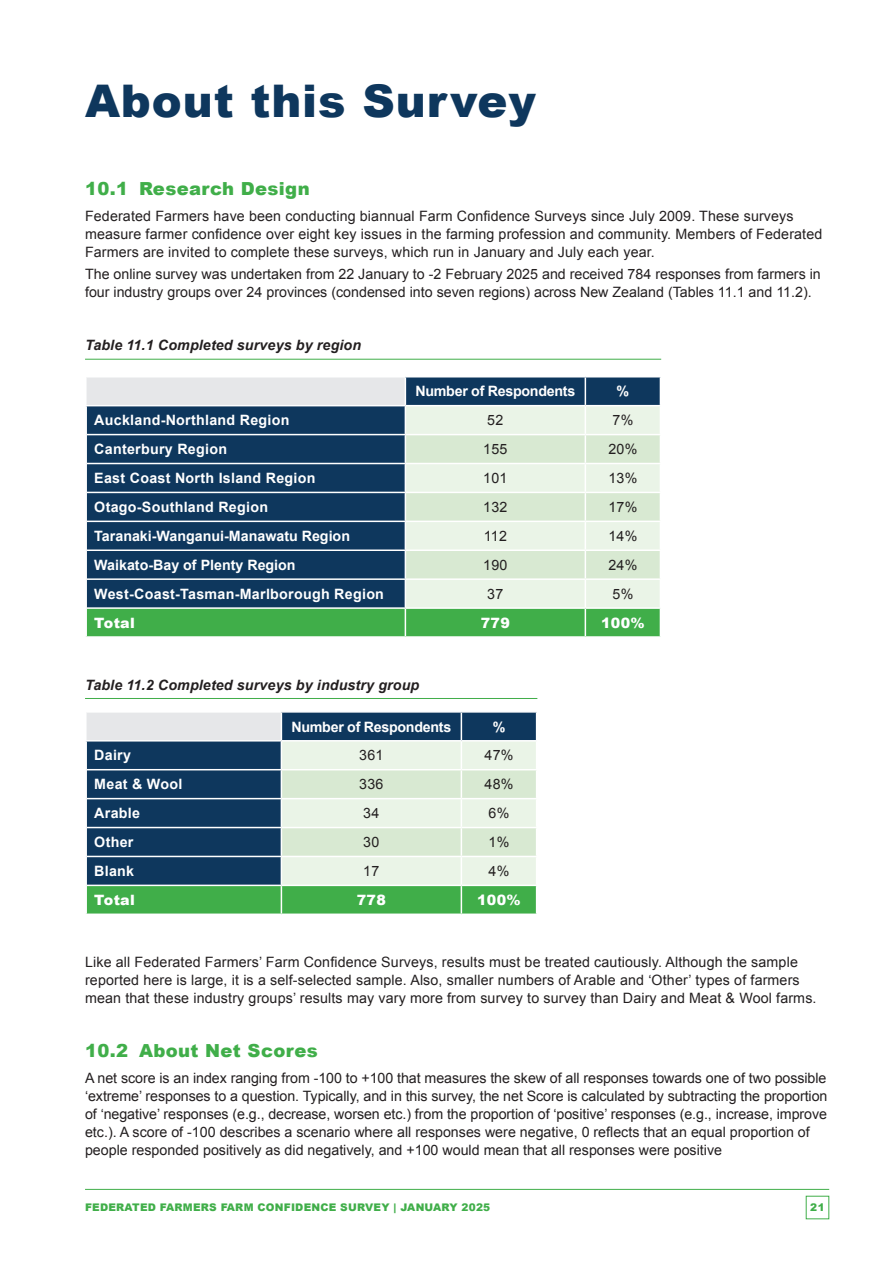
<style>
.page{position:relative;width:893px;height:1263px;background:#fff}
.page>*{position:absolute;margin:0;border:0;box-sizing:border-box;transform-origin:0 0}
.Heading{font:900 45px "Arial";letter-spacing:.02em;color:#0e375d}
.Paragraph_Heading{font:900 18px "Arial";letter-spacing:.02em;color:#40ae49}
.Bullet_Points{font:14.25px/18px "Arial";color:#231f20}
.t1{font:700 14.25px "Arial";letter-spacing:.02em;color:#fff}
.Table_Introduction_Underlined{font:italic 700 14.25px "Arial";letter-spacing:.01em;color:#231f20}
.t2{font:700 14.25px "Arial";color:#fff}
.t3{font:700 14.25px "Arial";letter-spacing:-.02em;color:#fff}
.t4{font:900 14.25px "Arial";letter-spacing:.02em;color:#fff}
.t5{font:900 10.5px "Arial";letter-spacing:.02em;color:#40ae49}
</style>
<div class="page">
<div style="left:806px;top:1196px;width:23px;height:23px;border:1px solid #40ae49"></div>
<hr style="left:85px;top:1189px;width:744px;height:1px;background:#40ae49">
<svg style="left:86px;top:377px;width:575px;height:260px;background:#729596"></svg>
<svg style="left:86px;top:713px;width:451px;height:201px;background:#83a59f"></svg>
<hr style="left:85px;top:359px;width:576px;height:1px;background:#40ae49">
<hr style="left:85px;top:698px;width:452px;height:1px;background:#40ae49">
<p class="Heading" style="left:85px;top:69px;width:452px">About this Survey</p>
<p class="Paragraph_Heading" style="left:85px;top:175px;width:226px">10.1 Research Design</p>
<p class="Bullet_Points" style="left:85px;top:207px;width:739px">Federated Farmers have been conducting biannual Farm Confidence Surveys since July 2009. These surveys measure farmer confidence over eight key issues in the farming profession and community. Members of Federated<br>Farmers are invited to complete these surveys, which run in January and July each year.</p>
<p class="Bullet_Points" style="left:85px;top:266px;width:737px">The online survey was undertaken from 22 January to -2 February 2025 and received 784 responses from farmers in four industry groups over 24 provinces (condensed into seven regions) across New Zealand (Tables 11.1 and 11.2).</p>
<p class="Table_Introduction_Underlined" style="left:85px;top:336px;width:278px">Table 11.1 Completed surveys by region</p>
<p class="t3" style="left:415px;top:382px;width:161px">Number of Respondents</p>
<p class="t1" style="left:617px;top:382px;width:14px">%</p>
<p class="t1" style="left:94px;top:411px;width:197px">Auckland-Northland Region</p>
<p class="Bullet_Points" style="left:487px;top:411px;width:18px">52</p>
<p class="Bullet_Points" style="left:612px;top:411px;width:22px">7%</p>
<p class="t1" style="left:94px;top:440px;width:134px">Canterbury Region</p>
<p class="Bullet_Points" style="left:483px;top:440px;width:26px">155</p>
<p class="Bullet_Points" style="left:608px;top:440px;width:31px">20%</p>
<p class="t1" style="left:94px;top:469px;width:223px">East Coast North Island Region</p>
<p class="Bullet_Points" style="left:483px;top:469px;width:26px">101</p>
<p class="Bullet_Points" style="left:608px;top:469px;width:31px">13%</p>
<p class="t1" style="left:94px;top:498px;width:175px">Otago-Southland Region</p>
<p class="Bullet_Points" style="left:483px;top:498px;width:26px">132</p>
<p class="Bullet_Points" style="left:608px;top:498px;width:31px">17%</p>
<p class="t2" style="left:94px;top:527px;width:257px">Taranaki-Wanganui-Manawatu Region</p>
<p class="Bullet_Points" style="left:484px;top:527px;width:25px">112</p>
<p class="Bullet_Points" style="left:608px;top:527px;width:31px">14%</p>
<p class="t2" style="left:94px;top:555px;width:203px">Waikato-Bay of Plenty Region</p>
<p class="Bullet_Points" style="left:483px;top:556px;width:26px">190</p>
<p class="Bullet_Points" style="left:608px;top:556px;width:31px">24%</p>
<p class="t1" style="left:94px;top:584px;width:291px">West-Coast-Tasman-Marlborough Region</p>
<p class="Bullet_Points" style="left:487px;top:585px;width:18px">37</p>
<p class="Bullet_Points" style="left:612px;top:585px;width:22px">5%</p>
<p class="t4" style="left:94px;top:612px;width:42px">Total</p>
<p class="t4" style="left:481px;top:612px;width:31px">779</p>
<p class="t4" style="left:601px;top:612px;width:45px">100%</p>
<p class="Table_Introduction_Underlined" style="left:85px;top:675px;width:336px">Table 11.2 Completed surveys by industry group</p>
<p class="t3" style="left:291px;top:717px;width:161px">Number of Respondents</p>
<p class="t1" style="left:493px;top:717px;width:14px">%</p>
<p class="t1" style="left:94px;top:746px;width:38px">Dairy</p>
<p class="Bullet_Points" style="left:359px;top:746px;width:26px">361</p>
<p class="Bullet_Points" style="left:484px;top:746px;width:31px">47%</p>
<p class="t1" style="left:94px;top:775px;width:90px">Meat &amp; Wool</p>
<p class="Bullet_Points" style="left:359px;top:775px;width:26px">336</p>
<p class="Bullet_Points" style="left:484px;top:775px;width:31px">48%</p>
<p class="t1" style="left:94px;top:804px;width:47px">Arable</p>
<p class="Bullet_Points" style="left:363px;top:804px;width:18px">34</p>
<p class="Bullet_Points" style="left:489px;top:804px;width:22px">6%</p>
<p class="t1" style="left:94px;top:833px;width:41px">Other</p>
<p class="Bullet_Points" style="left:363px;top:833px;width:18px">30</p>
<p class="Bullet_Points" style="left:489px;top:833px;width:22px">1%</p>
<p class="t1" style="left:94px;top:862px;width:41px">Blank</p>
<p class="Bullet_Points" style="left:363px;top:862px;width:18px">17</p>
<p class="Bullet_Points" style="left:489px;top:862px;width:22px">4%</p>
<p class="t4" style="left:94px;top:889px;width:42px">Total</p>
<p class="t4" style="left:357px;top:889px;width:31px">778</p>
<p class="t4" style="left:477px;top:889px;width:45px">100%</p>
<p class="Bullet_Points" style="left:85px;top:953px;width:733px">Like all Federated Farmers’ Farm Confidence Surveys, results must be treated cautiously. Although the sample reported here is large, it is a self-selected sample. Also, smaller numbers of Arable and ‘Other’ types of farmers mean that these industry groups’ results may vary more from survey to survey than Dairy and Meat &amp; Wool farms.</p>
<p class="Paragraph_Heading" style="left:85px;top:1037px;width:234px">10.2 About Net Scores</p>
<p class="Bullet_Points" style="left:85px;top:1069px;width:744px">A net score is an index ranging from -100 to +100 that measures the skew of all responses towards one of two possible ‘extreme’ responses to a question. Typically, and in this survey, the net Score is calculated by subtracting the proportion of ‘negative’ responses (e.g., decrease, worsen etc.) from the proportion of ‘positive’ responses (e.g., increase, improve etc.). A score of -100 describes a scenario where all responses were negative, 0 reflects that an equal proportion of people responded positively as did negatively, and +100 would mean that all responses were positive</p>
<p class="t5" style="left:85px;top:1199px;width:407px">FEDERATED FARMERS FARM CONFIDENCE SURVEY | JANUARY 2025</p>
<p class="t5" style="left:810px;top:1199px;width:16px">21</p>
</div>
